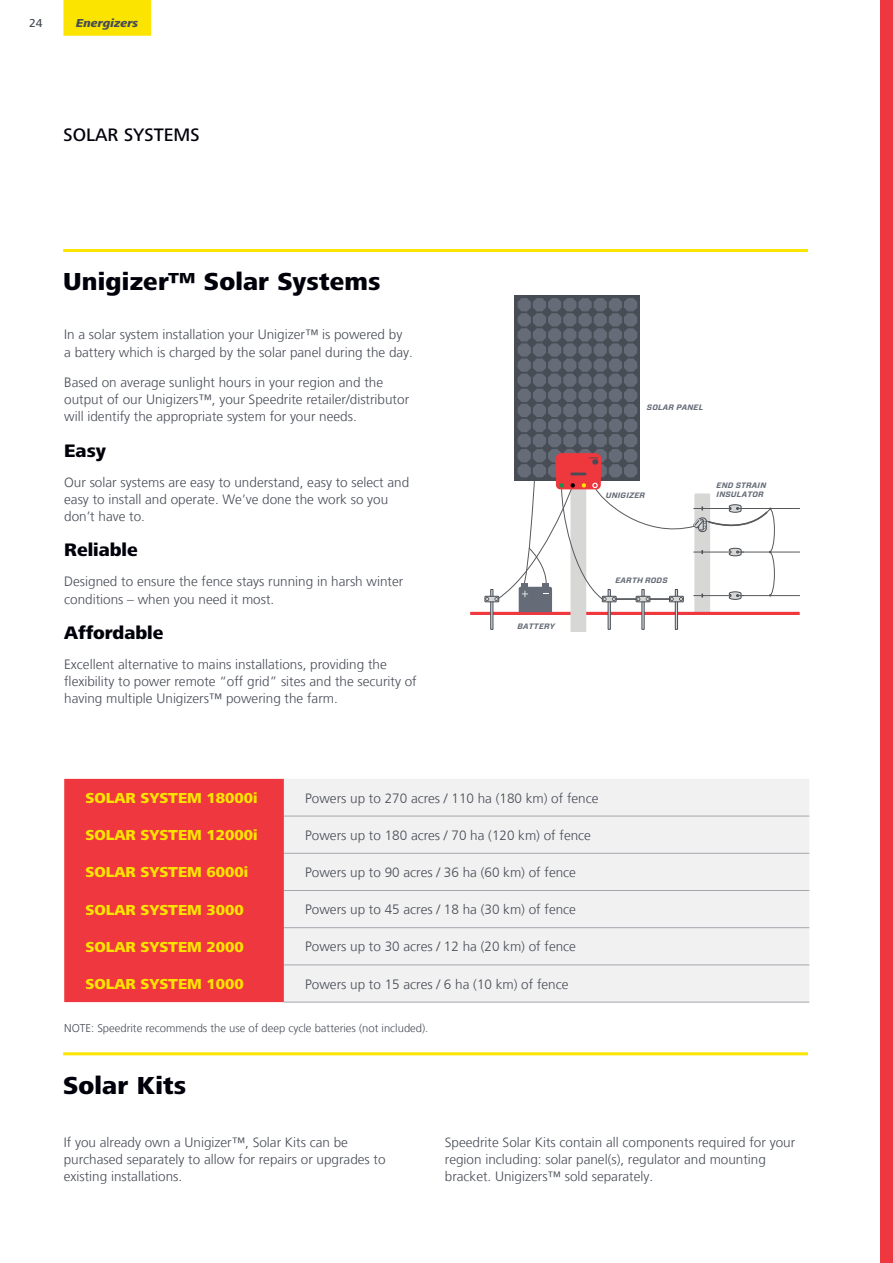
<style>
.page{position:relative;width:893px;height:1263px;background:#fff}
.page>*{position:absolute;margin:0;border:0;box-sizing:border-box;transform-origin:0 0}
.t1{font:800 25.5px "Frutiger Next Pro";letter-spacing:.005em;color:#00000a}
.t2{font:800 18.75px "Frutiger Next Pro";color:#00000a}
.t3{font:500 18.75px "Frutiger Next Pro";color:#00000a}
.t4{font:800 15px "Frutiger Next Pro";color:#fae400}
.t5{font:300 13.5px/17.2px "Frutiger LT";color:#474c55}
.t6{font:italic 800 12px "Frutiger Next Pro";color:#474c55}
.t7{font:500 12px "Frutiger Next Pro";color:#474c55}
.t8{font:300 11.25px "Frutiger LT";color:#474c55}
.t9{font:italic 700 7.8px "Forza";letter-spacing:.03em;color:#656c77}
</style>
<div class="page">
<hr style="left:63px;top:249px;width:745px;height:3px;background:#fae400">
<hr style="left:63px;top:1052px;width:745px;height:3px;background:#fae400">
<div style="left:64px;top:779px;width:220px;height:223px;background:#ef373f"></div>
<div style="left:284px;top:779px;width:525px;height:223px;background:#f1f1f1"></div>
<hr style="left:284px;top:816px;width:525px;height:1px;background:#a4a7ad">
<hr style="left:284px;top:853px;width:525px;height:1px;background:#a4a7ad">
<hr style="left:284px;top:890px;width:525px;height:1px;background:#a4a7ad">
<hr style="left:284px;top:927px;width:525px;height:1px;background:#a4a7ad">
<hr style="left:284px;top:964px;width:525px;height:1px;background:#a4a7ad">
<hr style="left:284px;top:1002px;width:525px;height:1px;background:#a4a7ad">
<hr style="left:470px;top:612px;width:330px;height:3px;background:#ef373e">
<hr style="left:694px;top:508px;width:106px;height:1px;background:#58595b">
<hr style="left:694px;top:552px;width:106px;height:1px;background:#58595b">
<hr style="left:694px;top:595px;width:106px;height:1px;background:#58595b">
<div style="left:491px;top:589px;width:2px;height:40px;border:1px solid #474c55"></div>
<svg style="left:485px;top:596px;width:14px;height:6px"></svg>
<div style="left:485px;top:596px;width:14px;height:6px;border:1px solid #474c55"></div>
<svg style="left:495px;top:298px;width:280px;height:334px"></svg>
<div style="left:880px;top:0;width:13px;height:1263px;background:#ef373f"></div>
<div style="left:63px;top:0;width:88px;height:36px;background:#fae400"></div>
<p class="t7" style="left:29px;top:16px;width:15px">24</p>
<p class="t6" style="left:76px;top:16px;width:64px">Energizers</p>
<h2 class="t3" style="left:63px;top:124px;width:138px">SOLAR SYSTEMS</h2>
<h1 class="t1" style="left:63px;top:267px;width:319px">Unigizer™ Solar Systems</h1>
<p class="t5" style="left:64px;top:326px;width:350px">In a solar system installation your Unigizer™ is powered by<br>a battery which is charged by the solar panel during the day.</p>
<p class="t5" style="left:64px;top:374px;width:346px">Based on average sunlight hours in your region and the output of our Unigizers™, your Speedrite retailer/distributor will identify the appropriate system for your needs.</p>
<h2 class="t2" style="left:64px;top:439px;width:43px">Easy</h2>
<p class="t5" style="left:64px;top:473px;width:347px">Our solar systems are easy to understand, easy to select and easy to install and operate. We’ve done the work so you don’t have to.</p>
<h2 class="t2" style="left:64px;top:539px;width:75px">Reliable</h2>
<p class="t5" style="left:64px;top:573px;width:341px">Designed to ensure the fence stays running in harsh winter conditions – when you need it most.</p>
<h2 class="t2" style="left:64px;top:622px;width:101px">Affordable</h2>
<p class="t5" style="left:64px;top:656px;width:354px">Excellent alternative to mains installations, providing the flexibility to power remote “off grid” sites and the security of having multiple Unigizers™ powering the farm.</p>
<p class="t9" style="left:518px;top:621px;width:39px">BATTERY</p>
<p class="t9" style="left:647px;top:402px;width:58px">SOLAR PANEL</p>
<p class="t9" style="left:717px;top:480px;width:51px">END STRAIN</p>
<p class="t9" style="left:606px;top:490px;width:41px">UNIGIZER</p>
<p class="t9" style="left:717px;top:489px;width:49px">INSULATOR</p>
<p class="t9" style="left:615px;top:575px;width:54px">EARTH RODS</p>
<p class="t4" style="left:85px;top:789px;width:174px">SOLAR SYSTEM 18000i</p>
<p class="t5" style="left:305px;top:789px;width:295px">Powers up to 270 acres / 110 ha (180 km) of fence</p>
<p class="t4" style="left:85px;top:826px;width:174px">SOLAR SYSTEM 12000i</p>
<p class="t5" style="left:305px;top:827px;width:287px">Powers up to 180 acres / 70 ha (120 km) of fence</p>
<p class="t4" style="left:85px;top:864px;width:164px">SOLAR SYSTEM 6000i</p>
<p class="t5" style="left:305px;top:864px;width:272px">Powers up to 90 acres / 36 ha (60 km) of fence</p>
<p class="t4" style="left:85px;top:901px;width:160px">SOLAR SYSTEM 3000</p>
<p class="t5" style="left:305px;top:901px;width:272px">Powers up to 45 acres / 18 ha (30 km) of fence</p>
<p class="t4" style="left:85px;top:938px;width:160px">SOLAR SYSTEM 2000</p>
<p class="t5" style="left:305px;top:938px;width:272px">Powers up to 30 acres / 12 ha (20 km) of fence</p>
<p class="t4" style="left:85px;top:975px;width:160px">SOLAR SYSTEM 1000</p>
<p class="t5" style="left:305px;top:975px;width:265px">Powers up to 15 acres / 6 ha (10 km) of fence</p>
<p class="t8" style="left:64px;top:1022px;width:366px">NOTE: Speedrite recommends the use of deep cycle batteries (not included).</p>
<h1 class="t1" style="left:63px;top:1070px;width:125px">Solar Kits</h1>
<p class="t5" style="left:64px;top:1133px;width:323px">If you already own a Unigizer™, Solar Kits can be purchased separately to allow for repairs or upgrades to existing installations.</p>
<p class="t5" style="left:445px;top:1133px;width:352px">Speedrite Solar Kits contain all components required for your region including: solar panel(s), regulator and mounting bracket. Unigizers™ sold separately.</p>
</div>
